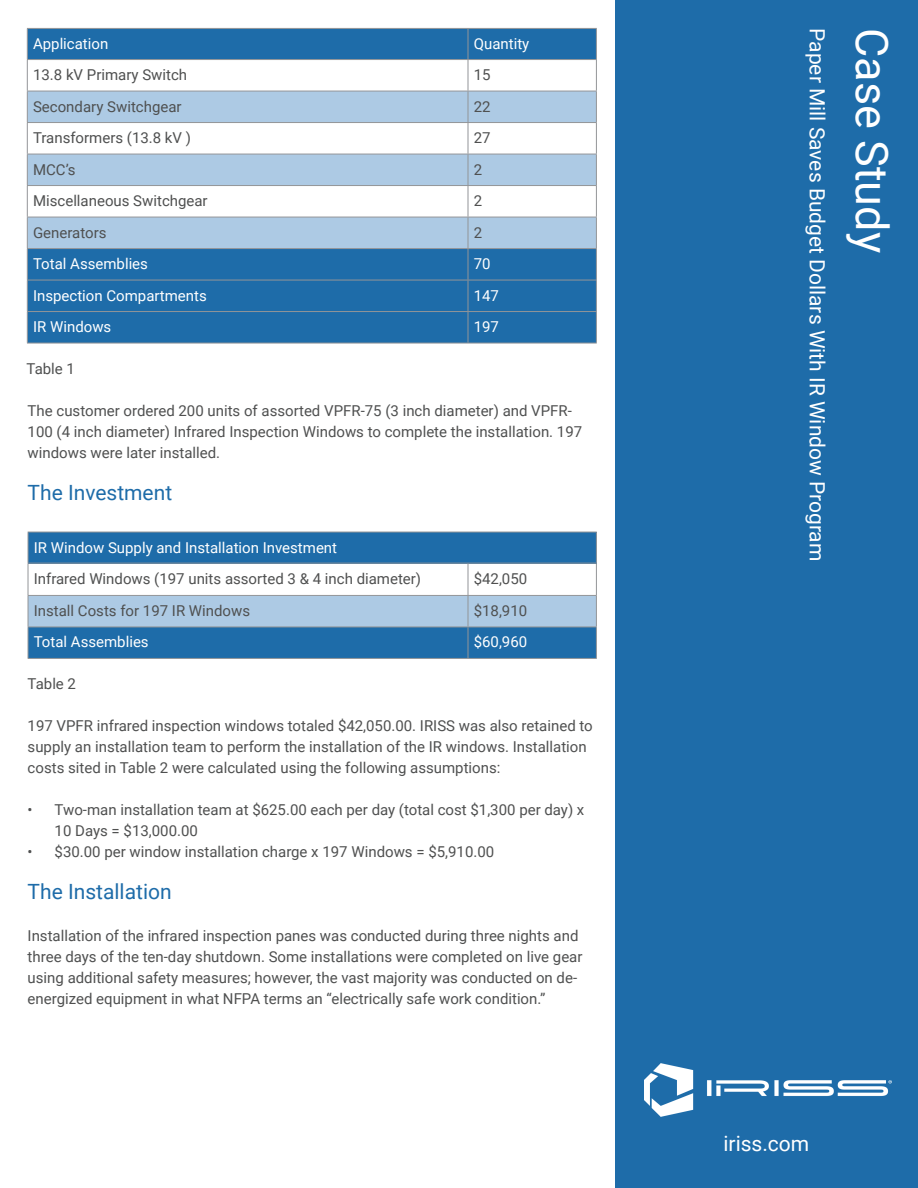
<style>
.page{position:relative;width:918px;height:1188px;background:#fff}
.page>*{position:absolute;margin:0;border:0;box-sizing:border-box;transform-origin:0 0}
.t1{font:45px "Roboto";color:#fff}
.t2{font:21px "Roboto";color:#fff}
.Heading_4{font:21px "Roboto";color:#1e6ca9}
.Body_Text_10pt{font:15px/21px "Roboto";color:#4f5050}
.t3{font:15px "Roboto";color:#fff}
</style>
<div class="page">
<div style="left:615px;top:0;width:303px;height:1188px;background:#1e6ca9"></div>
<svg style="left:644px;top:1063px;width:248px;height:54px"></svg>
<div style="left:28px;top:29px;width:568px;height:30px;background:#1e6ca9"></div>
<svg style="left:28px;top:92px;width:568px;height:156px;fill:#adcae4"></svg>
<div style="left:28px;top:249px;width:568px;height:94px;background:#1e6ca9"></div>
<hr style="left:27px;top:28px;width:441px;height:1px;background:#939598">
<hr style="left:27px;top:29px;width:1px;height:30px;background:#939598">
<hr style="left:468px;top:28px;width:129px;height:1px;background:#939598">
<hr style="left:468px;top:29px;width:1px;height:30px;background:#939598">
<hr style="left:596px;top:29px;width:1px;height:30px;background:#939598">
<hr style="left:27px;top:59px;width:441px;height:1px;background:#939598">
<hr style="left:27px;top:60px;width:1px;height:31px;background:#939598">
<hr style="left:468px;top:59px;width:129px;height:1px;background:#939598">
<hr style="left:468px;top:60px;width:1px;height:31px;background:#939598">
<hr style="left:596px;top:60px;width:1px;height:31px;background:#939598">
<hr style="left:27px;top:91px;width:441px;height:1px;background:#939598">
<hr style="left:27px;top:91px;width:1px;height:31px;background:#939598">
<hr style="left:468px;top:91px;width:129px;height:1px;background:#939598">
<hr style="left:468px;top:91px;width:1px;height:31px;background:#939598">
<hr style="left:596px;top:91px;width:1px;height:31px;background:#939598">
<hr style="left:27px;top:122px;width:441px;height:1px;background:#939598">
<hr style="left:27px;top:123px;width:1px;height:31px;background:#939598">
<hr style="left:468px;top:122px;width:129px;height:1px;background:#939598">
<hr style="left:468px;top:123px;width:1px;height:31px;background:#939598">
<hr style="left:596px;top:123px;width:1px;height:31px;background:#939598">
<hr style="left:27px;top:154px;width:441px;height:1px;background:#939598">
<hr style="left:27px;top:154px;width:1px;height:31px;background:#939598">
<hr style="left:468px;top:154px;width:129px;height:1px;background:#939598">
<hr style="left:468px;top:154px;width:1px;height:31px;background:#939598">
<hr style="left:596px;top:154px;width:1px;height:31px;background:#939598">
<hr style="left:27px;top:185px;width:441px;height:1px;background:#939598">
<hr style="left:27px;top:186px;width:1px;height:31px;background:#939598">
<hr style="left:468px;top:185px;width:129px;height:1px;background:#939598">
<hr style="left:468px;top:186px;width:1px;height:31px;background:#939598">
<hr style="left:596px;top:186px;width:1px;height:31px;background:#939598">
<hr style="left:27px;top:217px;width:441px;height:1px;background:#939598">
<hr style="left:27px;top:217px;width:1px;height:31px;background:#939598">
<hr style="left:468px;top:217px;width:129px;height:1px;background:#939598">
<hr style="left:468px;top:217px;width:1px;height:31px;background:#939598">
<hr style="left:596px;top:217px;width:1px;height:31px;background:#939598">
<hr style="left:27px;top:248px;width:441px;height:1px;background:#939598">
<hr style="left:27px;top:249px;width:1px;height:31px;background:#939598">
<hr style="left:468px;top:248px;width:129px;height:1px;background:#939598">
<hr style="left:468px;top:249px;width:1px;height:31px;background:#939598">
<hr style="left:596px;top:249px;width:1px;height:31px;background:#939598">
<hr style="left:27px;top:280px;width:441px;height:1px;background:#939598">
<hr style="left:27px;top:280px;width:1px;height:31px;background:#939598">
<hr style="left:468px;top:280px;width:129px;height:1px;background:#939598">
<hr style="left:468px;top:280px;width:1px;height:31px;background:#939598">
<hr style="left:596px;top:280px;width:1px;height:31px;background:#939598">
<hr style="left:27px;top:311px;width:441px;height:1px;background:#939598">
<hr style="left:27px;top:312px;width:1px;height:31px;background:#939598">
<hr style="left:468px;top:311px;width:129px;height:1px;background:#939598">
<hr style="left:468px;top:312px;width:1px;height:31px;background:#939598">
<hr style="left:596px;top:312px;width:1px;height:31px;background:#939598">
<hr style="left:27px;top:343px;width:441px;height:1px;background:#939598">
<hr style="left:468px;top:343px;width:129px;height:1px;background:#939598">
<div style="left:28px;top:532px;width:568px;height:31px;background:#1e6ca9"></div>
<svg style="left:29px;top:596px;width:567px;height:62px;background:#669bc6"></svg>
<hr style="left:28px;top:532px;width:440px;height:1px;background:#939598">
<hr style="left:28px;top:532px;width:1px;height:31px;background:#939598">
<hr style="left:468px;top:532px;width:129px;height:1px;background:#939598">
<hr style="left:596px;top:532px;width:1px;height:31px;background:#939598">
<hr style="left:28px;top:563px;width:440px;height:1px;background:#939598">
<hr style="left:28px;top:564px;width:1px;height:31px;background:#939598">
<hr style="left:468px;top:563px;width:129px;height:1px;background:#939598">
<hr style="left:468px;top:564px;width:1px;height:31px;background:#939598">
<hr style="left:596px;top:564px;width:1px;height:31px;background:#939598">
<hr style="left:28px;top:595px;width:440px;height:1px;background:#939598">
<hr style="left:28px;top:596px;width:1px;height:31px;background:#939598">
<hr style="left:468px;top:595px;width:129px;height:1px;background:#939598">
<hr style="left:468px;top:596px;width:1px;height:31px;background:#939598">
<hr style="left:596px;top:596px;width:1px;height:31px;background:#939598">
<hr style="left:28px;top:627px;width:440px;height:1px;background:#939598">
<hr style="left:28px;top:627px;width:1px;height:31px;background:#939598">
<hr style="left:468px;top:627px;width:129px;height:1px;background:#939598">
<hr style="left:468px;top:627px;width:1px;height:31px;background:#939598">
<hr style="left:596px;top:627px;width:1px;height:31px;background:#939598">
<hr style="left:28px;top:658px;width:440px;height:1px;background:#939598">
<hr style="left:468px;top:658px;width:129px;height:1px;background:#939598">
<p class="t3" style="left:33px;top:33px;width:77px">Application</p>
<p class="t3" style="left:474px;top:33px;width:57px">Quantity</p>
<p class="Body_Text_10pt" style="left:33px;top:64px;width:156px">13.8 kV Primary Switch</p>
<p class="Body_Text_10pt" style="left:474px;top:64px;width:18px">15</p>
<p class="Body_Text_10pt" style="left:33px;top:95px;width:150px">Secondary Switchgear</p>
<p class="Body_Text_10pt" style="left:474px;top:95px;width:18px">22</p>
<p class="Body_Text_10pt" style="left:33px;top:127px;width:159px">Transformers (13.8 kV )</p>
<p class="Body_Text_10pt" style="left:474px;top:127px;width:18px">27</p>
<p class="Body_Text_10pt" style="left:33px;top:158px;width:44px">MCC’s</p>
<p class="Body_Text_10pt" style="left:474px;top:158px;width:10px">2</p>
<p class="Body_Text_10pt" style="left:33px;top:190px;width:176px">Miscellaneous Switchgear</p>
<p class="Body_Text_10pt" style="left:474px;top:190px;width:10px">2</p>
<p class="Body_Text_10pt" style="left:33px;top:221px;width:75px">Generators</p>
<p class="Body_Text_10pt" style="left:474px;top:221px;width:10px">2</p>
<p class="t3" style="left:33px;top:253px;width:116px">Total Assemblies</p>
<p class="t3" style="left:474px;top:253px;width:18px">70</p>
<p class="t3" style="left:33px;top:285px;width:175px">Inspection Compartments</p>
<p class="t3" style="left:474px;top:285px;width:27px">147</p>
<p class="t3" style="left:33px;top:316px;width:80px">IR Windows</p>
<p class="t3" style="left:474px;top:316px;width:27px">197</p>
<p class="Body_Text_10pt" style="left:27px;top:358px;width:50px">Table 1</p>
<p class="Body_Text_10pt" style="left:28px;top:400px;width:556px">The customer ordered 200 units of assorted VPFR-75 (3 inch diameter) and VPFR-<br>100 (4 inch diameter) Infrared Inspection Windows to complete the installation. 197 windows were later installed.</p>
<p class="Heading_4" style="left:28px;top:478px;width:146px">The Investment</p>
<p class="t3" style="left:34px;top:537px;width:305px">IR Window Supply and Installation Investment</p>
<p class="Body_Text_10pt" style="left:34px;top:568px;width:389px">Infrared Windows (197 units assorted 3 &amp; 4 inch diameter)</p>
<p class="Body_Text_10pt" style="left:474px;top:568px;width:55px">$42,050</p>
<p class="Body_Text_10pt" style="left:34px;top:599px;width:218px">Install Costs for 197 IR Windows</p>
<p class="Body_Text_10pt" style="left:474px;top:599px;width:55px">$18,910</p>
<p class="t3" style="left:34px;top:631px;width:116px">Total Assemblies</p>
<p class="t3" style="left:474px;top:631px;width:55px">$60,960</p>
<p class="Body_Text_10pt" style="left:28px;top:673px;width:50px">Table 2</p>
<p class="Body_Text_10pt" style="left:28px;top:715px;width:567px">197 VPFR infrared inspection windows totaled $42,050.00. IRISS was also retained to supply an installation team to perform the installation of the IR windows. Installation costs sited in Table 2 were calculated using the following assumptions:</p>
<p class="Body_Text_10pt" style="left:55px;top:799px;width:531px;text-indent:-27px">• Two-man installation team at $625.00 each per day (total cost $1,300 per day) x<br>10 Days = $13,000.00</p>
<p class="Body_Text_10pt" style="left:28px;top:841px;width:468px">• $30.00 per window installation charge x 197 Windows = $5,910.00</p>
<p class="Heading_4" style="left:28px;top:877px;width:146px">The Installation</p>
<p class="Body_Text_10pt" style="left:28px;top:925px;width:556px">Installation of the infrared inspection panes was conducted during three nights and three days of the ten-day shutdown. Some installations were completed on live gear using additional safety measures; however, the vast majority was conducted on de&shy;energized equipment in what NFPA terms an “electrically safe work condition.”</p>
<h2 class="t2" style="left:832px;top:28px;width:535px;rotate:90deg">Paper Mill Saves Budget Dollars With IR Window Program</h2>
<h1 class="t1" style="left:904px;top:28px;width:226px;rotate:90deg">Case Study</h1>
<h2 class="t2" style="left:821px;top:60px;width:175px;rotate:90deg">Electrical Cabinets</h2>
<h2 class="t2" style="left:723px;top:1129px;width:87px">iriss.com</h2>
</div>
